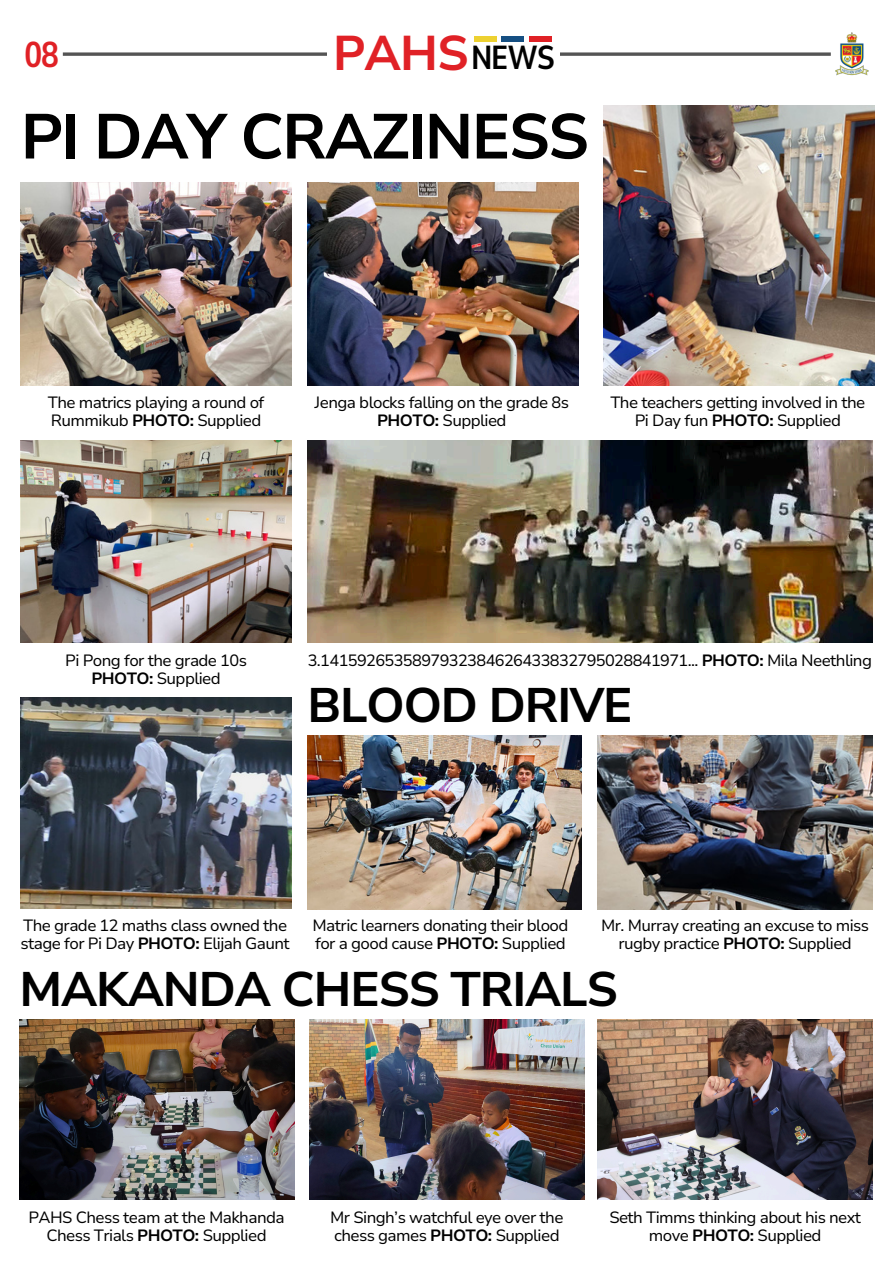
<style>
.page{position:relative;width:894px;height:1264px;background:#fff}
.page>*{position:absolute;margin:0;border:0;box-sizing:border-box;transform-origin:0 0}
.t1{font:700 63.3px "Nunito Sans 10 pt";letter-spacing:-.035em;color:#000}
.t2{font:700 48.6px "Nunito Sans 10 pt";color:#e02126}
.t3{font:700 48.3px "Nunito Sans 10 pt";letter-spacing:-.035em;color:#000}
.t4{font:700 35.7px "Nunito Sans 10 pt Condensed";color:#e02126}
.t5{font:700 33.15px "Nunito Sans 10 pt Condensed";color:#000}
.t6{font:16.35px/18px "Nunito Sans 10 pt";letter-spacing:-.035em;color:#000;text-align:center}
.t7{font:16.2px/18px "Nunito Sans 10 pt";letter-spacing:-.035em;color:#000;text-align:center}
.s1{font-weight:700}
</style>
<div class="page">
<svg style="left:63px;top:52px;width:767px;height:4px;background:#6e6e6e"></svg>
<div style="left:327px;top:0;width:233px;height:163px;background:#fff"></div>
<div style="left:473px;top:36px;width:23px;height:6px;background:#edd131"></div>
<div style="left:501px;top:36px;width:23px;height:6px;background:#154f82"></div>
<div style="left:529px;top:36px;width:22px;height:6px;background:#e02126"></div>
<img style="left:835px;top:33px;width:33px;height:43px">
<img style="left:307px;top:183px;width:271px;height:202px">
<img style="left:20px;top:183px;width:272px;height:202px">
<img style="left:603px;top:105px;width:271px;height:280px">
<img style="left:20px;top:440px;width:272px;height:202px">
<img style="left:20px;top:697px;width:272px;height:211px">
<img style="left:307px;top:440px;width:565px;height:202px">
<img style="left:307px;top:735px;width:275px;height:174px">
<img style="left:597px;top:735px;width:275px;height:174px">
<img style="left:19px;top:1019px;width:275px;height:180px">
<img style="left:309px;top:1019px;width:275px;height:180px">
<img style="left:597px;top:1019px;width:275px;height:180px">
<p class="t4" style="left:25px;top:31px;width:36px">08</p>
<p class="t2" style="left:332px;top:21px;width:137px">PAHS</p>
<h2 class="t5" style="left:471px;top:35px;width:85px">NEWS</h2>
<h3 class="t1" style="left:20px;top:94px;width:570px">PI DAY CRAZINESS</h3>
<p class="t6" style="left:314px;top:394px;width:256px">Jenga blocks falling on the grade 8s<br><span class="s1">PHOTO:</span> Supplied</p>
<p class="t6" style="left:48px;top:394px;width:218px;text-align:left">The matrics playing a round of<br>Rummikub <span class="s1">PHOTO:</span> Supplied</p>
<p class="t6" style="left:610px;top:394px;width:256px">The teachers getting involved in the<br>Pi Day fun <span class="s1">PHOTO:</span> Supplied</p>
<p class="t6" style="left:65px;top:651px;width:183px">Pi Pong for the grade 10s</p>
<p class="t6" style="left:91px;top:669px;width:131px"><span class="s1">PHOTO:</span> Supplied</p>
<h2 class="t6" style="left:307px;top:651px;width:565px">3.1415926535897932384626433832795028841971... <span class="s1">PHOTO:</span> Mila Neethling</h2>
<p class="t3" style="left:307px;top:672px;width:327px">BLOOD DRIVE</p>
<p class="t6" style="left:21px;top:916px;width:271px;text-align:left">The grade 12 maths class owned the stage for Pi Day <span class="s1">PHOTO:</span> Elijah Gaunt</p>
<p class="t6" style="left:312px;top:916px;width:257px;text-align:left">Matric learners donating their blood for a good cause <span class="s1">PHOTO:</span> Supplied</p>
<p class="t7" style="left:601px;top:916px;width:269px">Mr. Murray creating an excuse to miss rugby practice <span class="s1">PHOTO:</span> Supplied</p>
<p class="t3" style="left:19px;top:956px;width:600px">MAKANDA CHESS TRIALS</p>
<p class="t6" style="left:28px;top:1208px;width:258px">PAHS Chess team at the Makhanda<br>Chess Trials <span class="s1">PHOTO:</span> Supplied</p>
<p class="t6" style="left:330px;top:1208px;width:235px;text-align:left">Mr Singh’s watchful eye over the chess games <span class="s1">PHOTO:</span> Supplied</p>
<p class="t6" style="left:609px;top:1208px;width:253px">Seth Timms thinking about his next move <span class="s1">PHOTO:</span> Supplied</p>
</div>
